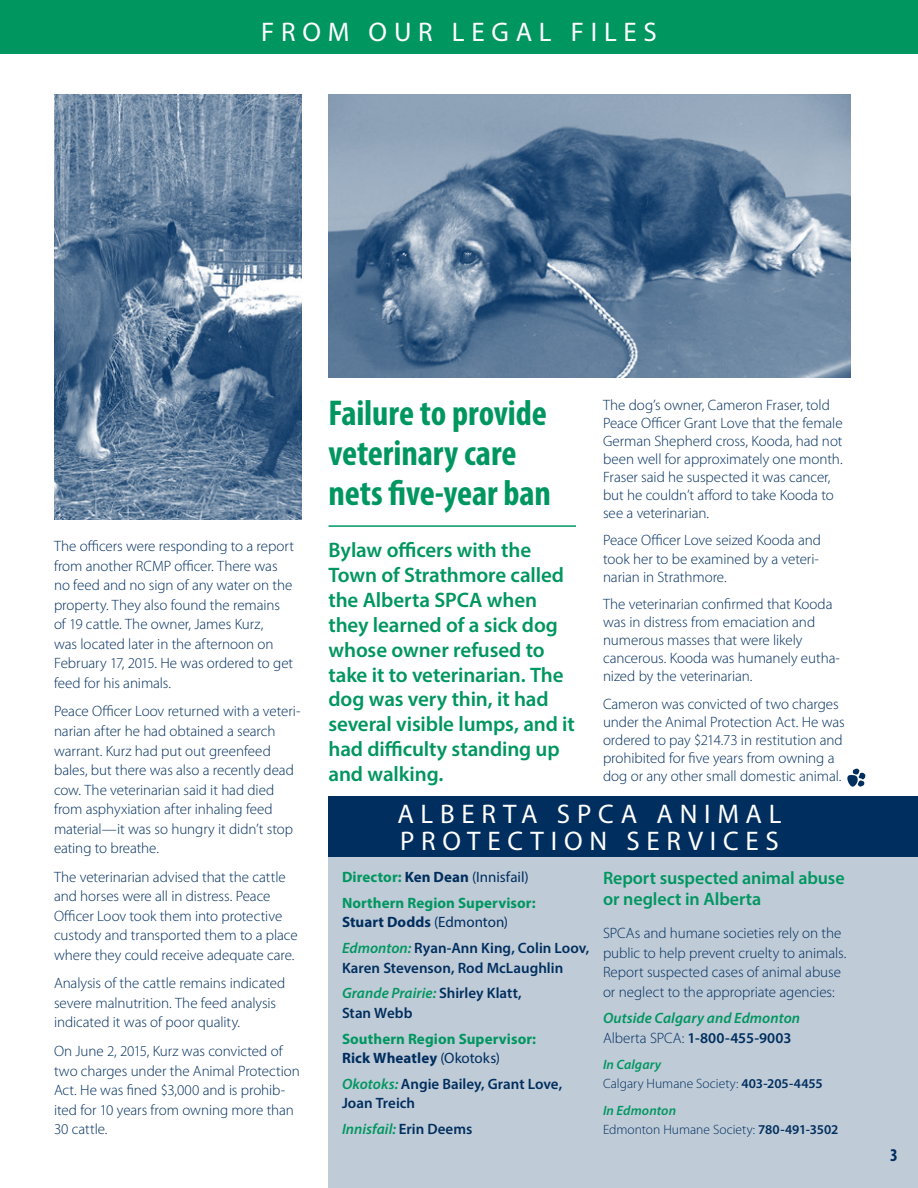
<style>
.page{position:relative;width:918px;height:1188px;background:#fff}
.page>*{position:absolute;margin:0;border:0;box-sizing:border-box;transform-origin:0 0}
.t1{font:700 condensed 36px/39.9px "Myriad Pro";letter-spacing:-.005em;color:#009660}
.t2{font:27px/27px "Myriad Pro";letter-spacing:.25em;color:#fff}
.t3{font:600 21px/24.9px "Myriad Pro";letter-spacing:-.005em;color:#009660}
.t4{font:600 18px/21px "Myriad Pro";letter-spacing:-.005em;color:#009660}
.t5{font:700 condensed 18px "Myriad Pro";color:#002e5e}
.t6{font:300 15px/19.5px "Myriad Pro";letter-spacing:-.005em;color:#002e5e}
.t7{font:600 15px/26px "Myriad Pro";color:#002e5e}
.t8{font:700 15px/26px "Myriad Pro";letter-spacing:.005em;color:#009660}
.t9{font:italic 600 15px/19.5px "Myriad Pro";letter-spacing:.005em;color:#009660}
.t10{font:300 13.5px/19.5px "Myriad Pro";color:#002e5e}
.s1{color:#002e5e}
.s2{font-weight:400;color:#002e5e}
.s3{font-weight:700}
.s4{font-weight:400}
.s5{font-style:italic;color:#009660}
.s6{font-style:normal;color:#002e5e}
.s7{font-weight:300;font-style:normal;color:#002e5e}
.s8{font-weight:600;font-style:italic;color:#009660}
.s9{font-weight:600}
</style>
<div class="page">
<div style="left:329px;top:853px;width:589px;height:335px;background:#bfcbd7"></div>
<div style="left:0;top:0;width:918px;height:54px;background:#009660"></div>
<div style="left:329px;top:796px;width:589px;height:60px;background:#002e5e"></div>
<hr style="left:329px;top:525px;width:247px;height:2px;background:#009660">
<svg style="left:847px;top:769px;width:18px;height:18px"></svg>
<img style="left:54px;top:94px;width:248px;height:426px">
<img style="left:328px;top:94px;width:522px;height:284px">
<h2 class="t2" style="left:261px;top:20px;width:397px">FROM OUR LEGAL FILES</h2>
<p class="t6" style="left:54px;top:538px;width:242px">The officers were responding to a report from another RCMP officer. There was no feed and no sign of any water on the property. They also found the remains of 19 cattle. The owner, James Kurz,<br>was located later in the afternoon on February 17, 2015. He was ordered to get feed for his animals.</p>
<p class="t6" style="left:54px;top:703px;width:248px">Peace Officer Loov returned with a veteri&shy;narian after he had obtained a search warrant. Kurz had put out greenfeed bales, but there was also a recently dead cow. The veterinarian said it had died from asphyxiation after inhaling feed material—it was so hungry it didn’t stop eating to breathe.</p>
<p class="t6" style="left:54px;top:868px;width:245px">The veterinarian advised that the cattle and horses were all in distress. Peace Officer Loov took them into protective custody and transported them to a place where they could receive adequate care.</p>
<p class="t6" style="left:54px;top:975px;width:233px">Analysis of the cattle remains indicated severe malnutrition. The feed analysis indicated it was of poor quality.</p>
<p class="t6" style="left:54px;top:1042px;width:247px">On June 2, 2015, Kurz was convicted of two charges under the Animal Protection<br>Act. He was fined $3,000 and is prohib&shy;ited for 10 years from owning more than<br>30 cattle.</p>
<h1 class="t1" style="left:328px;top:397px;width:224px">Failure to provide veterinary care nets five-year ban</h1>
<p class="t3" style="left:328px;top:539px;width:248px">Bylaw officers with the<br>Town of Strathmore called the Alberta SPCA when they learned of a sick dog whose owner refused to take it to veterinarian. The dog was very thin, it had several visible lumps, and it had difficulty standing up and walking.</p>
<p class="t6" style="left:603px;top:397px;width:241px;line-height:18.1px">The dog’s owner, Cameron Fraser, told Peace Officer Grant Love that the female German Shepherd cross, Kooda, had not been well for approximately one month.<br>Fraser said he suspected it was cancer, but he couldn’t afford to take Kooda to see a veterinarian.</p>
<p class="t6" style="left:603px;top:532px;width:220px;line-height:18.1px">Peace Officer Love seized Kooda and took her to be examined by a veteri&shy;narian in Strathmore.</p>
<p class="t6" style="left:603px;top:596px;width:239px;line-height:18.1px">The veterinarian confirmed that Kooda was in distress from emaciation and numerous masses that were likely cancerous. Kooda was humanely eutha&shy;nized by the veterinarian.</p>
<p class="t6" style="left:603px;top:696px;width:243px;line-height:18.1px">Cameron was convicted of two charges under the Animal Protection Act. He was ordered to pay $214.73 in restitution and prohibited for five years from owning a dog or any other small domestic animal.</p>
<h2 class="t2" style="left:397px;top:802px;width:386px">ALBERTA SPCA ANIMAL<br>PROTECTION SERVICES</h2>
<p class="t8" style="left:342px;top:866px;width:195px">Director: <span class="s1">Ken Dean</span> <span class="s2">(Innisfail)<br></span>Northern Region Supervisor:</p>
<p class="t7" style="left:342px;top:911px;width:249px"><span class="s3">Stuart Dodds</span> <span class="s4">(Edmonton)<br></span><span class="s5">Edmonton:</span> Ryan-Ann King, Colin Loov,</p>
<p class="t7" style="left:342px;top:956px;width:223px">Karen Stevenson, Rod McLaughlin<br><span class="s5">Grande Prairie:</span> Shirley Klatt,</p>
<p class="t7" style="left:342px;top:1001px;width:72px">Stan Webb</p>
<p class="t8" style="left:342px;top:1030px;width:196px;line-height:19.2px">Southern Region Supervisor:<br><span class="s1">Rick Wheatley</span> <span class="s2">(Okotoks)</span></p>
<p class="t7" style="left:342px;top:1075px;width:222px;line-height:19.2px"><span class="s5">Okotoks:</span> Angie Bailey, Grant Love,<br>Joan Treich</p>
<p class="t9" style="left:342px;top:1120px;width:132px">Innisfail: <span class="s6">Erin Deems</span></p>
<p class="t4" style="left:603px;top:869px;width:243px">Report suspected animal abuse or neglect in Alberta</p>
<p class="t6" style="left:603px;top:925px;width:245px">SPCAs and humane societies rely on the public to help prevent cruelty to animals.<br>Report suspected cases of animal abuse or neglect to the appropriate agencies:</p>
<p class="t9" style="left:603px;top:1010px;width:199px">Outside Calgary and Edmonton<br><span class="s7">Alberta SPCA:</span> <span class="s6">1-800-455-9003</span></p>
<p class="t10" style="left:603px;top:1056px;width:221px"><span class="s8">In Calgary<br></span>Calgary Humane Society: <span class="s9">403-205-4455</span></p>
<p class="t10" style="left:603px;top:1101px;width:237px"><span class="s8">In Edmonton<br></span>Edmonton Humane Society: <span class="s9">780-491-3502</span></p>
<p class="t5" style="left:890px;top:1148px;width:9px">3</p>
</div>
